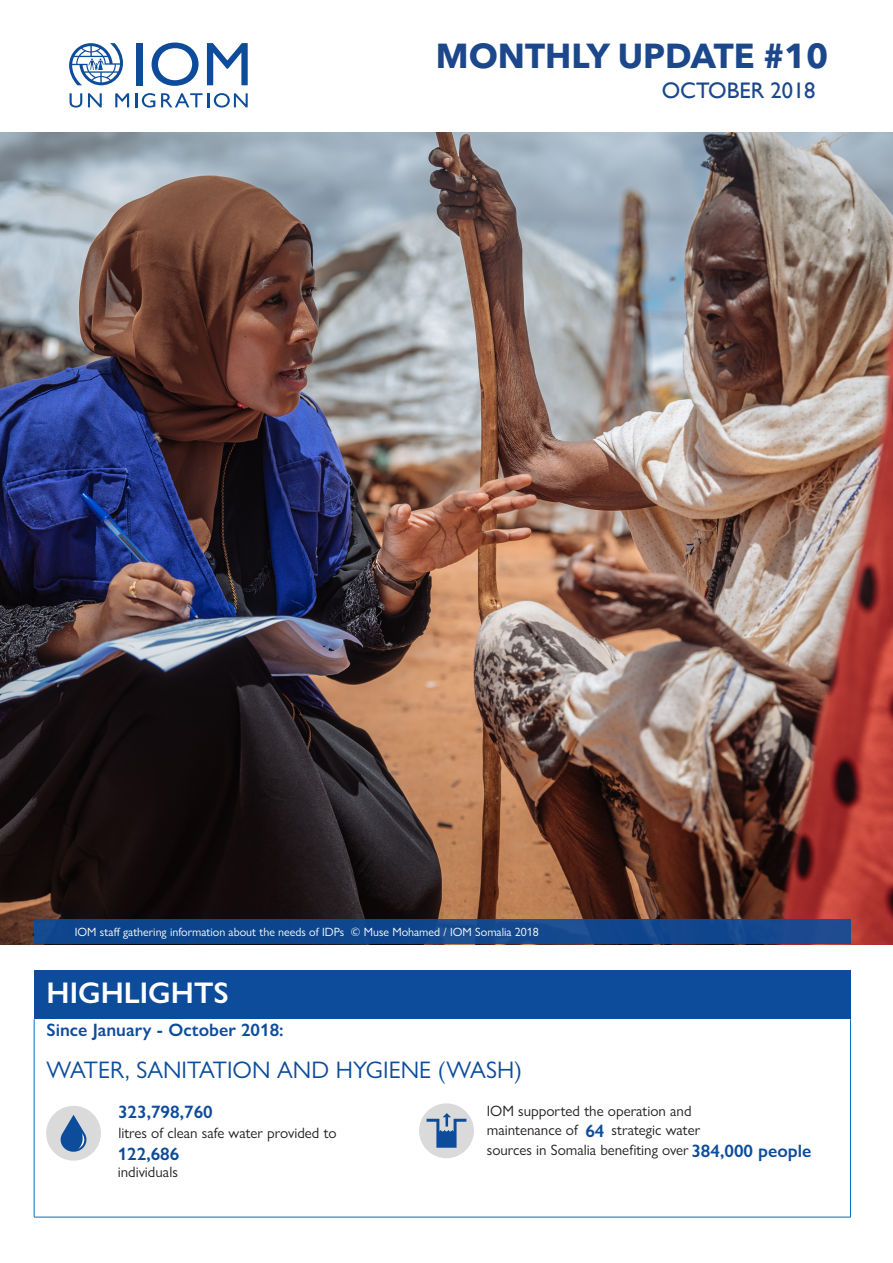
<style>
.page{position:relative;width:893px;height:1263px;background:#fff}
.page>*{position:absolute;margin:0;border:0;box-sizing:border-box;transform-origin:0 0}
.t1{font:700 34.35px "Avenir Next LT Pro";color:#1c478b}
.Main_Title_-_Officia{font:600 30px "Gill Sans Nova";color:#fff}
.Heading_small_copy{font:24px "Gill Sans Nova";color:#0d4c9b}
.t2{font:22.5px "Gill Sans";color:#1c478b}
.Numbers{font:600 18px "Gill Sans Nova";color:#0d4c9b}
.body_text{font:15px/19.5px "Gill Sans Nova";color:#231f20}
.captions{font:12px "Gill Sans Nova";color:#fff}
</style>
<div class="page">
<img style="left:0;top:133px;width:893px;height:811px">
<div style="left:137px;top:43px;width:6px;height:42px;background:#0d4c9b"></div>
<svg style="left:152px;top:43px;width:47px;height:43px"></svg>
<svg style="left:207px;top:43px;width:41px;height:42px"></svg>
<svg style="left:70px;top:93px;width:12px;height:15px"></svg>
<svg style="left:88px;top:93px;width:14px;height:14px"></svg>
<svg style="left:115px;top:93px;width:14px;height:14px"></svg>
<svg style="left:135px;top:93px;width:20px;height:15px"></svg>
<svg style="left:161px;top:93px;width:87px;height:15px"></svg>
<svg style="left:69px;top:43px;width:54px;height:42px"></svg>
<hr style="left:34px;top:1019px;width:1px;height:198px;background:#0d6cb6">
<hr style="left:34px;top:1217px;width:816px;height:1px;background:#0d6cb6">
<hr style="left:850px;top:1019px;width:1px;height:198px;background:#0d6cb6">
<div style="left:34px;top:920px;width:817px;height:24px;background:linear-gradient(to right,#0c458c,#18498f)"></div>
<div style="left:34px;top:970px;width:817px;height:49px;background:#0d4c9b"></div>
<div style="left:46px;top:1106px;width:55px;height:55px;background:#dadada;border-radius:50%"></div>
<svg style="left:60px;top:1115px;width:27px;height:37px"></svg>
<div style="left:419px;top:1103px;width:55px;height:55px;background:#dadada;border-radius:50%"></div>
<svg style="left:427px;top:1113px;width:39px;height:35px"></svg>
<p class="t1" style="left:436px;top:35px;width:394px">MONTHLY UPDATE #10</p>
<p class="t2" style="left:662px;top:77px;width:155px">OCTOBER 2018</p>
<p class="captions" style="left:75px;top:924px;width:466px">IOM staff gathering information about the needs of IDPs © Muse Mohamed / IOM Somalia 2018</p>
<p class="Main_Title_-_Officia" style="left:47px;top:974px;width:184px">HIGHLIGHTS</p>
<p class="Numbers" style="left:47px;top:1018px;width:239px">Since January - October 2018:</p>
<p class="Heading_small_copy" style="left:47px;top:1055px;width:477px">WATER, SANITATION AND HYGIENE (WASH)</p>
<p class="body_text" style="left:487px;top:1101px;width:206px">IOM supported the operation and maintenance of</p>
<p class="Numbers" style="left:118px;top:1101px;width:96px">323,798,760</p>
<p class="Numbers" style="left:118px;top:1143px;width:63px">122,686</p>
<p class="Numbers" style="left:691px;top:1140px;width:121px">384,000 people</p>
<p class="Numbers" style="left:585px;top:1119px;width:21px">64</p>
<p class="body_text" style="left:487px;top:1120px;width:215px;text-indent:125px">strategic water sources in Somalia benefiting over</p>
<p class="body_text" style="left:118px;top:1123px;width:220px">litres of clean safe water provided to</p>
<p class="body_text" style="left:118px;top:1162px;width:62px">individuals</p>
</div>
